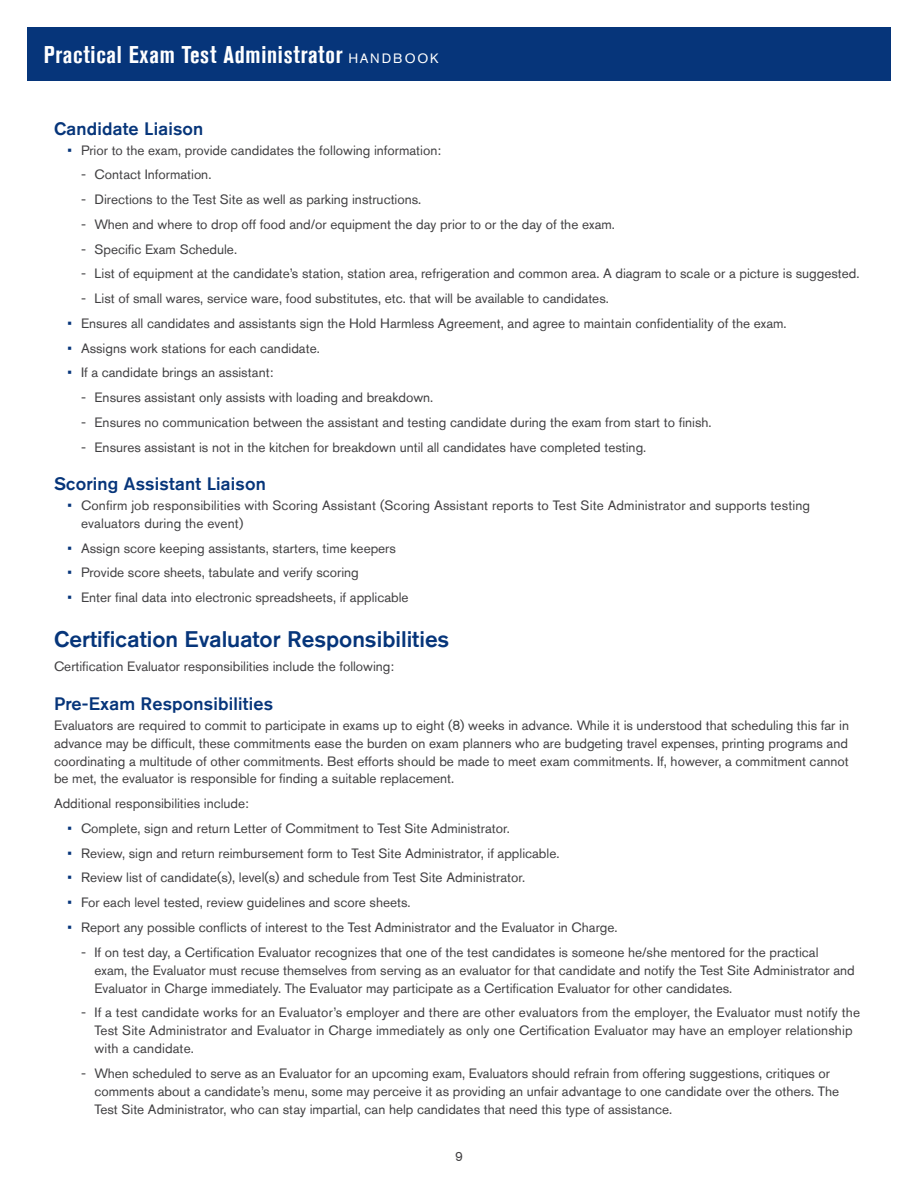
<style>
.page{position:relative;width:918px;height:1188px;background:#fff}
.page>*{position:absolute;margin:0;border:0;box-sizing:border-box;transform-origin:0 0}
.t1{font:700 condensed 24.15px "Akzidenz Grotesk Std";letter-spacing:.03em;color:#fff}
.t2{font:500 22.5px "Akzidenz Grotesk Std";color:#06357a}
.t3{font:500 18px "Akzidenz Grotesk Std";letter-spacing:.01em;color:#06357a}
.t4{font:13.5px/18px "Akzidenz Grotesk Std";color:#414042}
.s1{font-weight:400;font-stretch:normal;font-size:13.5px}
.s2{color:#06357a}
</style>
<div class="page">
<div style="left:27px;top:27px;width:864px;height:54px;background:#06357a"></div>
<h1 class="t1" style="left:44px;top:40px;width:396px">Practical Exam Test Administrator <span class="s1">handbook</span></h1>
<h3 class="t3" style="left:54px;top:118px;width:151px">Candidate Liaison</h3>
<p class="t4" style="left:68px;top:141px;width:375px"><span class="s2">•</span> Prior to the exam, provide candidates the following information:</p>
<p class="t4" style="left:81px;top:166px;width:132px">- Contact Information.</p>
<p class="t4" style="left:81px;top:190px;width:342px">- Directions to the Test Site as well as parking instructions.</p>
<p class="t4" style="left:81px;top:215px;width:535px">- When and where to drop off food and/or equipment the day prior to or the day of the exam.</p>
<p class="t4" style="left:81px;top:240px;width:158px">- Specific Exam Schedule.</p>
<p class="t4" style="left:81px;top:265px;width:780px">- List of equipment at the candidate’s station, station area, refrigeration and common area. A diagram to scale or a picture is suggested.</p>
<p class="t4" style="left:81px;top:289px;width:529px">- List of small wares, service ware, food substitutes, etc. that will be available to candidates.</p>
<p class="t4" style="left:68px;top:314px;width:721px"><span class="s2">•</span> Ensures all candidates and assistants sign the Hold Harmless Agreement, and agree to maintain confidentiality of the exam.</p>
<p class="t4" style="left:68px;top:339px;width:254px"><span class="s2">•</span> Assigns work stations for each candidate.</p>
<p class="t4" style="left:68px;top:364px;width:207px"><span class="s2">•</span> If a candidate brings an assistant:</p>
<p class="t4" style="left:81px;top:388px;width:354px">- Ensures assistant only assists with loading and breakdown.</p>
<p class="t4" style="left:81px;top:413px;width:632px">- Ensures no communication between the assistant and testing candidate during the exam from start to finish.</p>
<p class="t4" style="left:81px;top:438px;width:567px">- Ensures assistant is not in the kitchen for breakdown until all candidates have completed testing.</p>
<h3 class="t3" style="left:54px;top:473px;width:213px">Scoring Assistant Liaison</h3>
<p class="t4" style="left:81px;top:496px;width:731px;text-indent:-14px"><span class="s2">•</span> Confirm job responsibilities with Scoring Assistant (Scoring Assistant reports to Test Site Administrator and supports testing evaluators during the event)</p>
<p class="t4" style="left:68px;top:539px;width:330px"><span class="s2">•</span> Assign score keeping assistants, starters, time keepers</p>
<p class="t4" style="left:68px;top:563px;width:293px"><span class="s2">•</span> Provide score sheets, tabulate and verify scoring</p>
<p class="t4" style="left:68px;top:588px;width:343px"><span class="s2">•</span> Enter final data into electronic spreadsheets, if applicable</p>
<h2 class="t2" style="left:54px;top:625px;width:397px">Certification Evaluator Responsibilities</h2>
<p class="t4" style="left:54px;top:658px;width:342px">Certification Evaluator responsibilities include the following:</p>
<h3 class="t3" style="left:54px;top:693px;width:221px">Pre-Exam Responsibilities</h3>
<p class="t4" style="left:54px;top:716px;width:797px;text-align:justify">Evaluators are required to commit to participate in exams up to eight (8) weeks in advance. While it is understood that scheduling this far in advance may be difficult, these commitments ease the burden on exam planners who are budgeting travel expenses, printing programs and coordinating a multitude of other commitments. Best efforts should be made to meet exam commitments. If, however, a commitment cannot be met, the evaluator is responsible for finding a suitable replacement.</p>
<p class="t4" style="left:54px;top:794px;width:196px">Additional responsibilities include:</p>
<p class="t4" style="left:68px;top:819px;width:444px"><span class="s2">•</span> Complete, sign and return Letter of Commitment to Test Site Administrator.</p>
<p class="t4" style="left:68px;top:844px;width:494px"><span class="s2">•</span> Review, sign and return reimbursement form to Test Site Administrator, if applicable.</p>
<p class="t4" style="left:68px;top:869px;width:459px"><span class="s2">•</span> Review list of candidate(s), level(s) and schedule from Test Site Administrator.</p>
<p class="t4" style="left:68px;top:893px;width:345px"><span class="s2">•</span> For each level tested, review guidelines and score sheets.</p>
<p class="t4" style="left:68px;top:918px;width:552px"><span class="s2">•</span> Report any possible conflicts of interest to the Test Administrator and the Evaluator in Charge.</p>
<p class="t4" style="left:94px;top:943px;width:762px;text-indent:-14px">- If on test day, a Certification Evaluator recognizes that one of the test candidates is someone he/she mentored for the practical<br>exam, the Evaluator must recuse themselves from serving as an evaluator for that candidate and notify the Test Site Administrator and<br>Evaluator in Charge immediately. The Evaluator may participate as a Certification Evaluator for other candidates.</p>
<p class="t4" style="left:94px;top:1004px;width:767px;text-indent:-14px">- If a test candidate works for an Evaluator’s employer and there are other evaluators from the employer, the Evaluator must notify the<br>Test Site Administrator and Evaluator in Charge immediately as only one Certification Evaluator may have an employer relationship with a candidate.</p>
<p class="t4" style="left:94px;top:1064px;width:746px;text-indent:-14px">- When scheduled to serve as an Evaluator for an upcoming exam, Evaluators should refrain from offering suggestions, critiques or comments about a candidate’s menu, some may perceive it as providing an unfair advantage to one candidate over the others. The<br>Test Site Administrator, who can stay impartial, can help candidates that need this type of assistance.</p>
<p class="t4" style="left:455px;top:1147px;width:9px">9</p>
</div>
